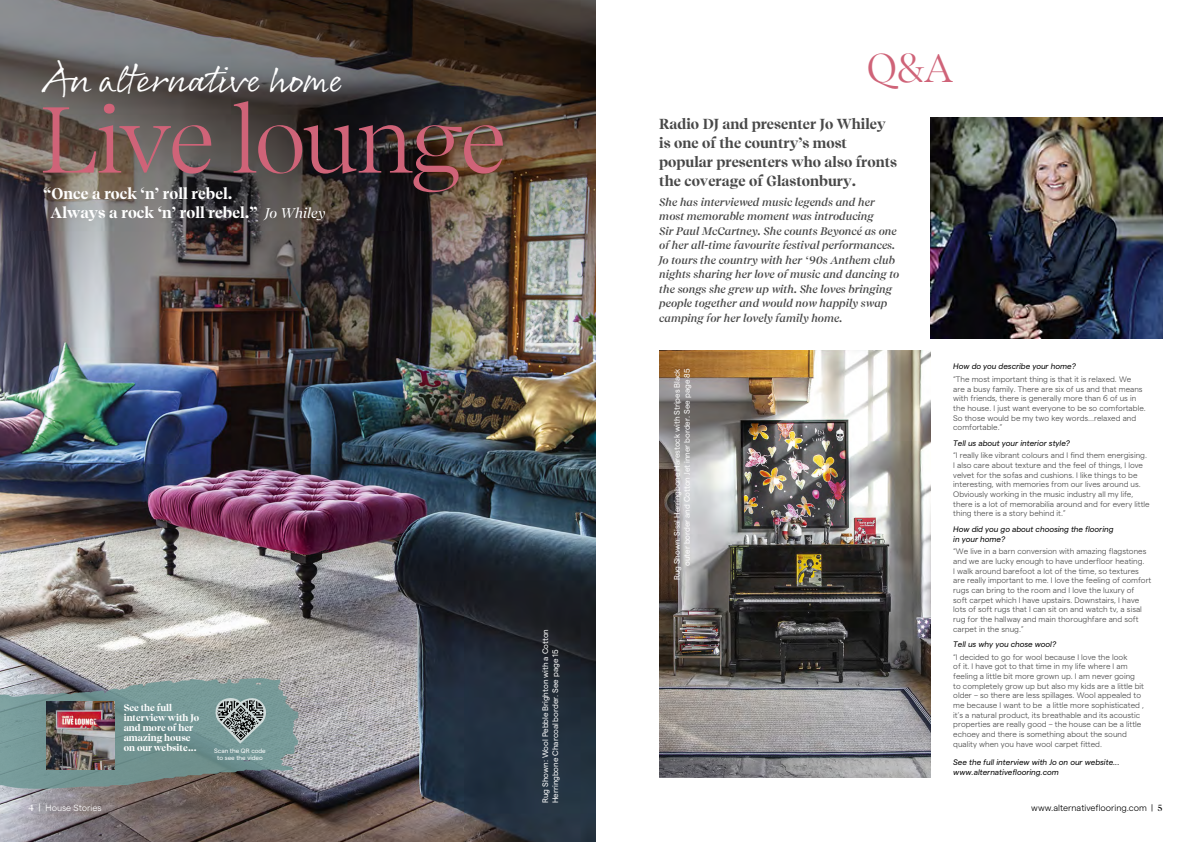
<style>
.page{position:relative;width:1191px;height:842px;background:#fff}
.page>*{position:absolute;margin:0;border:0;box-sizing:border-box;transform-origin:0 0}
.t1{font:93.2px "Recife Display";letter-spacing:-.03em;color:#cf6378}
.t2{font:40px "Recife Display";color:#cf6378}
.t3{font:39.4px "Rollerscript Smooth";letter-spacing:-.02em;color:#fff}
.t4{font:700 15.5px/19px "Recife Display";color:#fff}
.t5{font:700 14.5px/18.7px "Recife Display";color:#484848}
.t6{font:italic 600 11px/14.5px "Recife Display";color:#484848}
.t7{font:700 9.5px/10px "Recife Display";color:#fff}
.t8{font:300 9px "Matter";color:#000}
.t9{font:300 9px "Matter";color:#fff}
.t10{font:300 8px/9.7px "Matter";color:#484848}
.t11{font:italic 8px/9.7px "Matter";color:#000}
.t12{font:8px/10px "Matter";letter-spacing:-.01em;color:#fff;text-align:right}
.t13{font:6.3px/7.7px "Matter";color:#fff;text-align:center}
.s1{font-weight:400;font-style:italic;font-size:14px}
.s2{font-family:"Recife Display";font-weight:500}
.s3{font-size:10px}
</style>
<div class="page">
<img style="left:0;top:0;width:595px;height:842px">
<img style="left:659px;top:350px;width:271px;height:428px">
<img style="left:0;top:674px;width:306px;height:140px">
<svg style="left:215px;top:693px;width:55px;height:51px"></svg>
<img style="left:215px;top:697px;width:52px;height:47px">
<img style="left:47px;top:701px;width:68px;height:68px">
<img style="left:930px;top:117px;width:232px;height:222px">
<p class="t3" style="left:43px;top:54px;width:301px">An alternative home</p>
<p class="t1" style="left:40px;top:72px;width:467px">Live lounge</p>
<p class="t4" style="left:51px;top:184px;width:276px;text-indent:-7px">“Once a rock ‘n’ roll rebel.<br>Always a rock ‘n’ roll rebel.” <span class="s1">Jo Whiley</span></p>
<p class="t2" style="left:867px;top:39px;width:88px">Q&amp;A</p>
<p class="t5" style="left:659px;top:115px;width:239px">Radio DJ and presenter Jo Whiley is one of the country’s most popular presenters who also fronts the coverage of Glastonbury.</p>
<p class="t6" style="left:659px;top:195px;width:241px">She has interviewed music legends and her most memorable moment was introducing<br>Sir Paul McCartney. She counts Beyoncé as one of her all-time favourite festival performances.<br>Jo tours the country with her ‘90s Anthem club nights sharing her love of music and dancing to the songs she grew up with. She loves bringing people together and would now happily swap camping for her lovely family home.</p>
<p class="t11" style="left:953px;top:361px;width:124px">How do you describe your home?</p>
<p class="t10" style="left:953px;top:374px;width:194px">“The most important thing is that it is relaxed. We<br>are a busy family. There are six of us and that means with friends, there is generally more than 6 of us in the house. I just want everyone to be so comfortable.<br>So those would be my two key words...relaxed and comfortable.”</p>
<p class="t11" style="left:953px;top:437px;width:118px">Tell us about your interior style?</p>
<p class="t10" style="left:953px;top:450px;width:198px">“I really like vibrant colours and I find them energising.<br>I also care about texture and the feel of things, I love velvet for the sofas and cushions. I like things to be interesting, with memories from our lives around us.<br>Obviously working in the music industry all my life, there is a lot of memorabilia around and for every little thing there is a story behind it.”</p>
<p class="t11" style="left:953px;top:523px;width:162px">How did you go about choosing the flooring in your home?</p>
<p class="t10" style="left:953px;top:546px;width:199px">“We live in a barn conversion with amazing flagstones and we are lucky enough to have underfloor heating.<br>I walk around barefoot a lot of the time, so textures are really important to me. I love the feeling of comfort rugs can bring to the room and I love the luxury of<br>soft carpet which I have upstairs. Downstairs, I have lots of soft rugs that I can sit on and watch tv, a sisal rug for the hallway and main thoroughfare and soft carpet in the snug.”</p>
<p class="t11" style="left:953px;top:639px;width:104px">Tell us why you chose wool?</p>
<p class="t10" style="left:953px;top:651px;width:192px">“I decided to go for wool because I love the look<br>of it. I have got to that time in my life where I am feeling a little bit more grown up. I am never going to completely grow up but also my kids are a little bit older – so there are less spillages. Wool appealed to me because I want to be a little more sophisticated , it’s a natural product, its breathable and its acoustic properties are really good – the house can be a little echoey and there is something about the sound quality when you have wool carpet fitted.</p>
<p class="t11" style="left:953px;top:757px;width:168px">See the full interview with Jo on our website... www.alternativeflooring.com</p>
<p class="t12" style="left:671px;top:580px;width:213px;rotate:-90deg">Rug Shown: Sisal Herringbone Harestock with Stripes Black outer border and Cotton Jet inner border. See page 85</p>
<p class="t12" style="left:540px;top:803px;width:175px;text-align:left;rotate:-90deg">Rug Shown: Wool Pebble Brighton with a Cotton<br>Herringbone Charcoal border. See page 15</p>
<p class="t7" style="left:124px;top:703px;width:77px">See the full interview with Jo and more of her amazing house on our website...</p>
<p class="t13" style="left:214px;top:746px;width:53px">Scan the QR code to see the video</p>
<p class="t9" style="left:28px;top:801px;width:75px"><span class="s2">4</span> <span class="s3">|</span> House Stories</p>
<p class="t8" style="left:1031px;top:801px;width:133px">www.alternativeflooring.com | <span class="s2">5</span></p>
</div>
